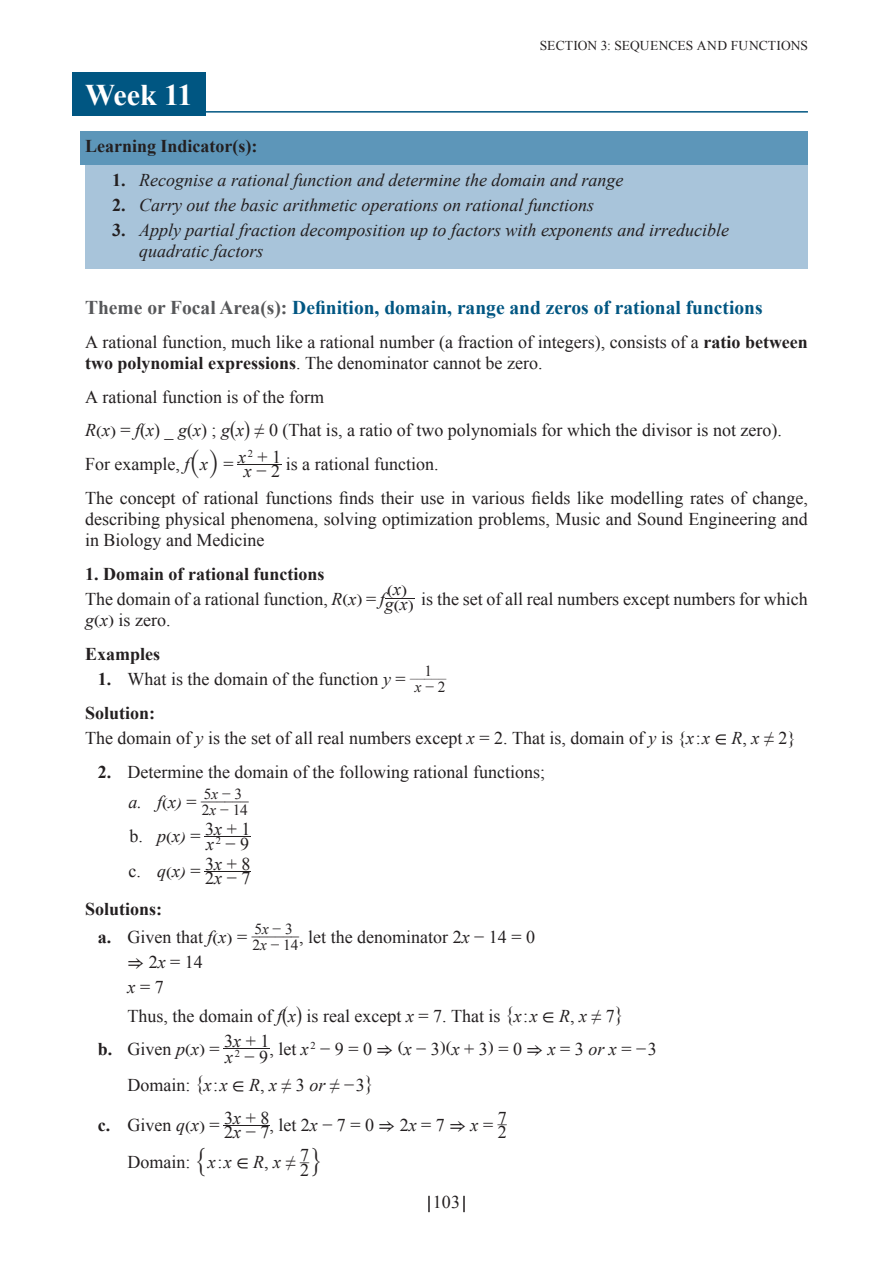
<style>
.page{position:relative;width:893px;height:1263px;background:#fff}
.page>*{position:absolute;margin:0;border:0;box-sizing:border-box;transform-origin:0 0}
.t1{font:700 30px "Times New Roman";letter-spacing:-.03em;color:#fff}
.t2{font:700 19.5px "Times New Roman";color:#005682}
.t3{font:18px/33.8px "Times New Roman";color:#231f20}
.t4{font:italic 18px/20.7px "Times New Roman";color:#231f20}
.t5{font:700 18px/33.8px "Times New Roman";color:#231f20}
.t6{font:15.3px/16px "Times New Roman";color:#231f20;text-align:center}
.t7{font:15.3px "Times New Roman";color:#231f20;scale:1.04 1}
.t8{font:italic 15.3px "Times New Roman";color:#231f20;scale:.94 1}
.t9{font:14.4px "Times New Roman";color:#231f20;scale:4.02 1}
.t10{font:14.4px "Times New Roman";color:#231f20;scale:1.25 1}
.t11{font:13.5px "Times New Roman";letter-spacing:.01em;color:#231f20}
.s1{font-weight:700;font-style:normal}
.s2{color:#57585a}
.s3{font-weight:700}
.s4{font-style:italic}
.s5{font-size:14.4px}
.s6{font-size:21.75px}
.s7{font-style:italic;font-size:18px}
.s8{font-weight:400;font-style:italic}
.s9{font-weight:400;font-size:14.4px}
.s10{font-weight:400}
.s11{font-family:"STIX General"}
.s12{font-style:italic;font-size:14.4px}
.s13{font-size:22.5px}
.s14{font-size:20.7px}
.s15{font-size:15.6px}
.s16{font-size:18px}
</style>
<div class="page">
<svg style="left:428px;top:1196px;width:2px;height:16px"></svg>
<svg style="left:463px;top:1196px;width:2px;height:16px"></svg>
<div style="left:72px;top:72px;width:133px;height:44px;background:#005682"></div>
<hr style="left:85px;top:111px;width:723px;height:2px;background:#005682">
<div style="left:81px;top:132px;width:727px;height:33px;background:#5d96b9"></div>
<div style="left:85px;top:165px;width:723px;height:33px;background:#a8c4da"></div>
<div style="left:85px;top:190px;width:723px;height:33px;background:#a8c4da"></div>
<div style="left:85px;top:215px;width:723px;height:54px;background:#a8c4da"></div>
<p class="t11" style="left:540px;top:37px;width:270px">SECTION 3: SEQUENCES AND FUNCTIONS</p>
<h1 class="t1" style="left:85px;top:75px;width:109px">Week 11</h1>
<p class="t5" style="left:85px;top:129px;width:174px">Learning Indicator(s):</p>
<p class="t4" style="left:112px;top:169px;width:513px"><span class="s1">1.</span> Recognise a rational function and determine the domain and range</p>
<p class="t4" style="left:112px;top:194px;width:484px"><span class="s1">2.</span> Carry out the basic arithmetic operations on rational functions</p>
<p class="t4" style="left:139px;top:219px;width:592px;text-indent:-27px"><span class="s1">3.</span> Apply partial fraction decomposition up to factors with exponents and irreducible quadratic factors</p>
<p class="t2" style="left:85px;top:294px;width:679px"><span class="s2">Theme or Focal Area(s):</span> Definition, domain, range and zeros of rational functions</p>
<p class="t3" style="left:85px;top:331px;width:724px;line-height:21px">A rational function, much like a rational number (a fraction of integers), consists of a <span class="s3">ratio between two polynomial expressions</span>. The denominator cannot be zero.</p>
<p class="t3" style="left:85px;top:379px;width:698px">A rational function is of the form<br><span class="s4">R</span><span class="s5">(</span><span class="s4">x</span><span class="s5">)</span> = <span class="s4">f</span>(<span class="s4">x</span>) _ <span class="s4">g</span>(<span class="s4">x</span>) ; <span class="s4">g</span><span class="s6">(</span><span class="s4">x</span><span class="s6">)</span> ≠ 0 (That is, a ratio of two polynomials for which the divisor is not zero).<br>For example, <span class="s4">f</span><sub>(</sub><span class="s4">x</span><sub>)</sub> = <sup>x</sup> <sup>2</sup></p>
<p class="t3" style="left:238px;top:439px;width:45px"><span class="s5">_</span>+ 1</p>
<p class="t3" style="left:85px;top:447px;width:724px;text-indent:159px"><span class="s4">x</span> − 2 is a rational function.<br>The concept of rational functions finds their use in various fields like modelling rates of change,</p>
<p class="t3" style="left:85px;top:508px;width:724px;line-height:21px">describing physical phenomena, solving optimization problems, Music and Sound Engineering and in Biology and Medicine</p>
<p class="t3" style="left:85px;top:561px;width:724px;line-height:25.2px"><span class="s3">1. Domain of rational functions<br></span>The domain of a rational function, <span class="s4">R</span><span class="s5">(</span><span class="s4">x</span><span class="s5">)</span> = <span class="s4">fg</span><sub>(</sub><span class="s4">x</span><sub>)</sub> is the set of all real numbers except numbers for which</p>
<p class="t9" style="left:385px;top:580px;width:9px">_(<span class="s7">x</span>)</p>
<p class="t5" style="left:85px;top:602px;width:87px"><span class="s8">g</span><span class="s9">(</span><span class="s8">x</span><span class="s9">)</span> <span class="s10">is zero.<br></span>Examples</p>
<p class="t3" style="left:98px;top:662px;width:309px"><span class="s3">1.</span> What is the domain of the function <span class="s4">y</span> =</p>
<p class="t8" style="left:410px;top:660px;width:40px">_____</p>
<p class="t6" style="left:415px;top:662px;width:32px">1 <span class="s4">x</span>−2</p>
<p class="t3" style="left:85px;top:700px;width:712px;line-height:25.2px"><span class="s3">Solution:<br></span>The domain of <span class="s4">y</span> is the set of all real numbers except <span class="s4">x</span> = 2. That is, domain of <span class="s4">y</span> is {<span class="s4">x</span>:<span class="s4">x</span> <span class="s11">∈</span> <span class="s4">R</span>, <span class="s4">x</span> ≠ 2}</p>
<p class="t3" style="left:129px;top:756px;width:418px;line-height:30.8px;text-indent:-31px"><span class="s3">2.</span> Determine the domain of the following rational functions; <span class="s4">a. f</span><span class="s5">(</span><span class="s4">x</span><span class="s12">)</span> =</p>
<p class="t6" style="left:202px;top:786px;width:48px;text-align:left">5<span class="s4">x</span>−3<br>2<span class="s4">x</span> − 14</p>
<p class="t7" style="left:201px;top:784px;width:47px">______</p>
<p class="t3" style="left:129px;top:819px;width:73px">b. <span class="s4">p</span><span class="s5">(</span><span class="s4">x</span><span class="s12">)</span> =</p>
<p class="t3" style="left:205px;top:821px;width:47px;line-height:15.3px"><span class="s5">_</span>3<span class="s4">x</span> + 1 <span class="s4">x</span><sup>2</sup> −9</p>
<p class="t3" style="left:129px;top:854px;width:74px">c. <span class="s4">q</span><span class="s5">(</span><span class="s4">x</span><span class="s12">)</span> =</p>
<p class="t3" style="left:205px;top:856px;width:47px;line-height:14.4px"><span class="s5">_</span>3<span class="s4">x</span> + 8<br>2<span class="s4">x</span>−7</p>
<p class="t3" style="left:98px;top:894px;width:439px;line-height:28.7px;text-indent:-13px"><span class="s3">Solutions:<br>a.</span> Given that <span class="s4">f</span><span class="s5">(</span><span class="s4">x</span><span class="s5">)</span> = <sub>2</sub><sub>x</sub> <sub>−</sub> <sub>14</sub>, let the denominator 2<span class="s4">x</span> − 14 = 0</p>
<p class="t6" style="left:254px;top:921px;width:40px">5<span class="s4">x</span>−3</p>
<p class="t7" style="left:252px;top:919px;width:47px">______</p>
<p class="t3" style="left:128px;top:949px;width:77px;line-height:25.2px"><span class="s11">⇒</span>2<span class="s4">x</span>=14 <span class="s4">x</span>=7</p>
<p class="t3" style="left:98px;top:1000px;width:560px;line-height:32.2px;text-align:center">Thus, the domain of <span class="s4">f</span><span class="s13">(</span><span class="s4">x</span><span class="s13">)</span> is real except <span class="s4">x</span> = 7. That is <span class="s14">{</span><span class="s4">x</span>:<span class="s4">x</span> <span class="s11">∈</span> <span class="s4">R</span>, <span class="s4">x</span> ≠ 7<span class="s14">}<br></span><span class="s3">b.</span> Given <span class="s4">p</span><span class="s5">(</span><span class="s4">x</span><span class="s5">)</span> =<span class="s4">x</span><sub>2</sub> −9, let <span class="s4">x</span><sup>2</sup> −9=0<span class="s11">⇒</span><span class="s15">(</span><span class="s4">x</span>−3<span class="s15">)(</span><span class="s4">x</span>+3<span class="s15">)</span>=0<span class="s11">⇒</span><span class="s4">x</span>=3<span class="s4">orx</span>=−3</p>
<p class="t3" style="left:224px;top:1024px;width:47px"><span class="s5">_</span>3<span class="s4">x</span> + 1</p>
<p class="t3" style="left:128px;top:1068px;width:247px">Domain: <span class="s14">{</span><span class="s4">x</span>:<span class="s4">x</span> <span class="s11">∈</span> <span class="s4">R</span>, <span class="s4">x</span> ≠ 3 <span class="s4">or</span> ≠ −3<span class="s14">}</span></p>
<p class="t3" style="left:98px;top:1108px;width:397px"><span class="s3">c.</span> Given <span class="s4">q</span><span class="s5">(</span><span class="s4">x</span><span class="s5">)</span> = 2<span class="s4">x</span> − 7, let 2<span class="s4">x</span> − 7 = 0 <span class="s11">⇒</span> 2<span class="s4">x</span> = 7 <span class="s11">⇒</span> <span class="s4">x</span> =</p>
<p class="t3" style="left:224px;top:1101px;width:47px"><span class="s5">_</span>3<span class="s4">x</span> + 8</p>
<p class="t10" style="left:498px;top:1108px;width:9px">_<span class="s16">7</span></p>
<p class="t3" style="left:498px;top:1115px;width:10px">2</p>
<p class="t3" style="left:128px;top:1145px;width:183px">Domain: <sub>{</sub><span class="s4">x</span>:<span class="s4">x</span> <span class="s11">∈</span> <span class="s4">R</span>, <span class="s4">x</span> ≠ 7<sup>_</sup></p>
<p class="t3" style="left:300px;top:1152px;width:23px">2<sup>}</sup></p>
<p class="t3" style="left:433px;top:1185px;width:28px">103</p>
</div>
